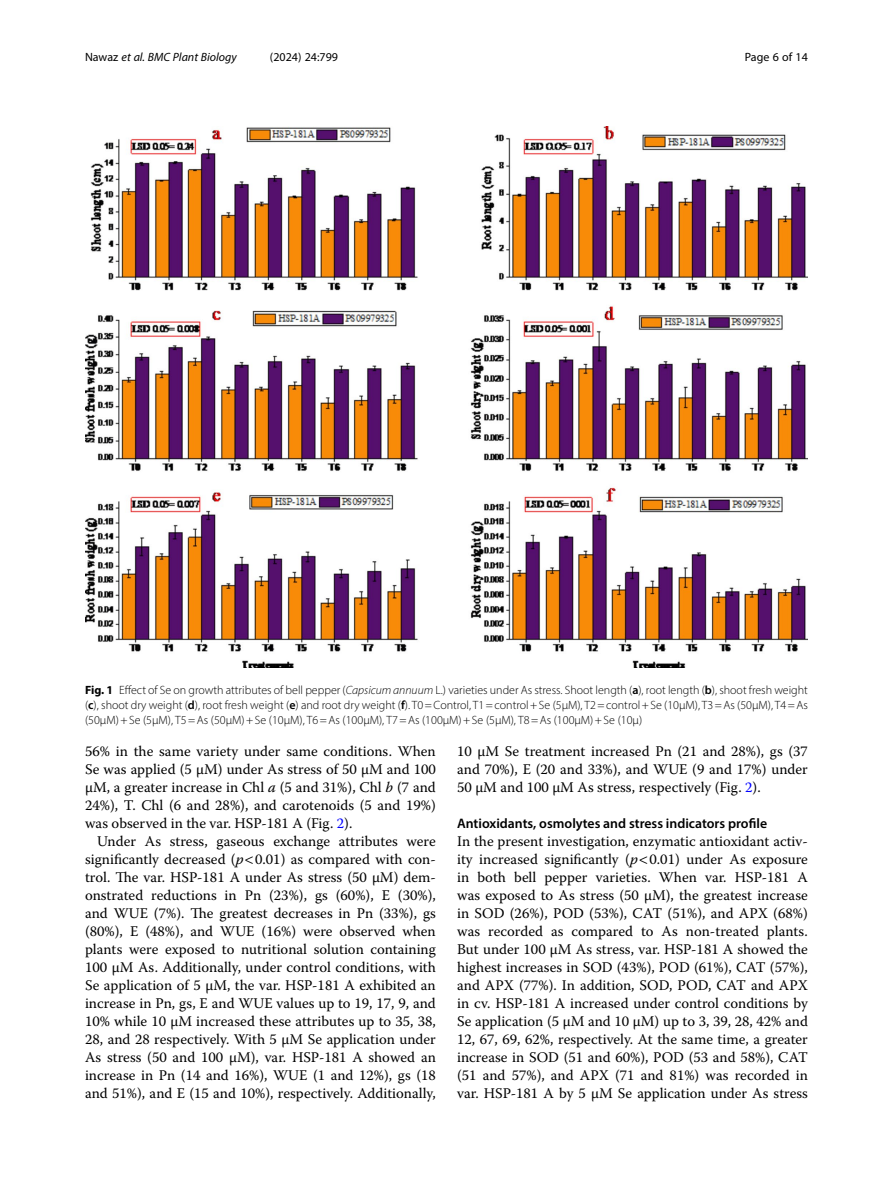
<style>
.page{position:relative;width:893px;height:1191px;background:#fff}
.page>*{position:absolute;margin:0;border:0;box-sizing:border-box;transform-origin:0 0}
.Body_Text{font:14.7px/18px "Warnock Pro";color:#000;text-align:justify}
.Body_Text_Indent{font:14.7px/18px "Warnock Pro";color:#000;text-align:justify}
.Head_2{font:600 13.8px "Myriad Pro";color:#000}
.Figure_Caption{font:300 12px/15px "Myriad Pro";color:#000;text-align:justify}
.t1{font:italic 12px "Myriad Pro";color:#000}
.t2{font:12px "Myriad Pro";color:#000}
.s1{font-style:normal}
.s2{font-weight:700}
.s3{font-style:italic}
.s4{font-weight:600}
.s5{color:#00f}
</style>
<div class="page">
<img style="left:85px;top:126px;width:723px;height:541px">
<p class="t1" style="left:85px;top:50px;width:153px"><span class="s1">Nawaz</span> et al. BMC Plant Biology</p>
<p class="t2" style="left:270px;top:50px;width:70px">(2024) 24:799</p>
<p class="t2" style="left:745px;top:50px;width:65px">Page 6 of 14</p>
<p class="Figure_Caption" style="left:85px;top:682px;width:724px"><span class="s2">Fig. 1</span> Effect of Se on growth attributes of bell pepper (<span class="s3">Capsicum annuum</span> L.) varieties under As stress. Shoot length (<span class="s4">a</span>), root length (<span class="s4">b</span>), shoot fresh weight (<span class="s4">c</span>), shoot dry weight (<span class="s4">d</span>), root fresh weight (<span class="s4">e</span>) and root dry weight (<span class="s4">f</span>). T0=Control, T1=control+Se (5µM), T2=control+Se (10µM), T3=As (50µM), T4=As (50µM)+Se (5µM), T5=As (50µM)+Se (10µM), T6=As (100µM), T7=As (100µM)+Se (5µM), T8=As (100µM)+Se (10µ)</p>
<p class="Body_Text" style="left:85px;top:742px;width:352px">56% in the same variety under same conditions. When Se was applied (5 µM) under As stress of 50 µM and 100 µM, a greater increase in Chl <span class="s3">a</span> (5 and 31%), Chl <span class="s3">b</span> (7 and 24%), T. Chl (6 and 28%), and carotenoids (5 and 19%) was observed in the var. HSP-181 A (Fig. <span class="s5">2</span>).</p>
<p class="Body_Text_Indent" style="left:85px;top:832px;width:352px;text-indent:12px">Under As stress, gaseous exchange attributes were significantly decreased (<span class="s3">p</span> 0.01) as compared with con&shy;trol. The var. HSP-181 A under As stress (50 µM) dem&shy;onstrated reductions in Pn (23%), gs (60%), E (30%), and WUE (7%). The greatest decreases in Pn (33%), gs (80%), E (48%), and WUE (16%) were observed when plants were exposed to nutritional solution containing 100 µM As. Additionally, under control conditions, with Se application of 5 µM, the var. HSP-181 A exhibited an increase in Pn, gs, E and WUE values up to 19, 17, 9, and 10% while 10 µM increased these attributes up to 35, 38, 28, and 28 respectively. With 5 µM Se application under As stress (50 and 100 µM), var. HSP-181 A showed an increase in Pn (14 and 16%), WUE (1 and 12%), gs (18 and 51%), and E (15 and 10%), respectively. Additionally,</p>
<p class="Body_Text_Indent" style="left:457px;top:742px;width:352px">10 µM Se treatment increased Pn (21 and 28%), gs (37 and 70%), E (20 and 33%), and WUE (9 and 17%) under 50 µM and 100 µM As stress, respectively (Fig. <span class="s5">2</span>).</p>
<p class="Head_2" style="left:457px;top:815px;width:312px">Antioxidants, osmolytes and stress indicators profile</p>
<p class="Body_Text" style="left:457px;top:832px;width:352px">In the present investigation, enzymatic antioxidant activ&shy;ity increased significantly (<span class="s3">p</span> 0.01) under As exposure in both bell pepper varieties. When var. HSP-181 A was exposed to As stress (50 µM), the greatest increase in SOD (26%), POD (53%), CAT (51%), and APX (68%) was recorded as compared to As non-treated plants.<br>But under 100 µM As stress, var. HSP-181 A showed the highest increases in SOD (43%), POD (61%), CAT (57%), and APX (77%). In addition, SOD, POD, CAT and APX in cv. HSP-181 A increased under control conditions by Se application (5 µM and 10 µM) up to 3, 39, 28, 42% and 12, 67, 69, 62%, respectively. At the same time, a greater increase in SOD (51 and 60%), POD (53 and 58%), CAT (51 and 57%), and APX (71 and 81%) was recorded in var. HSP-181 A by 5 µM Se application under As stress</p>
</div>
